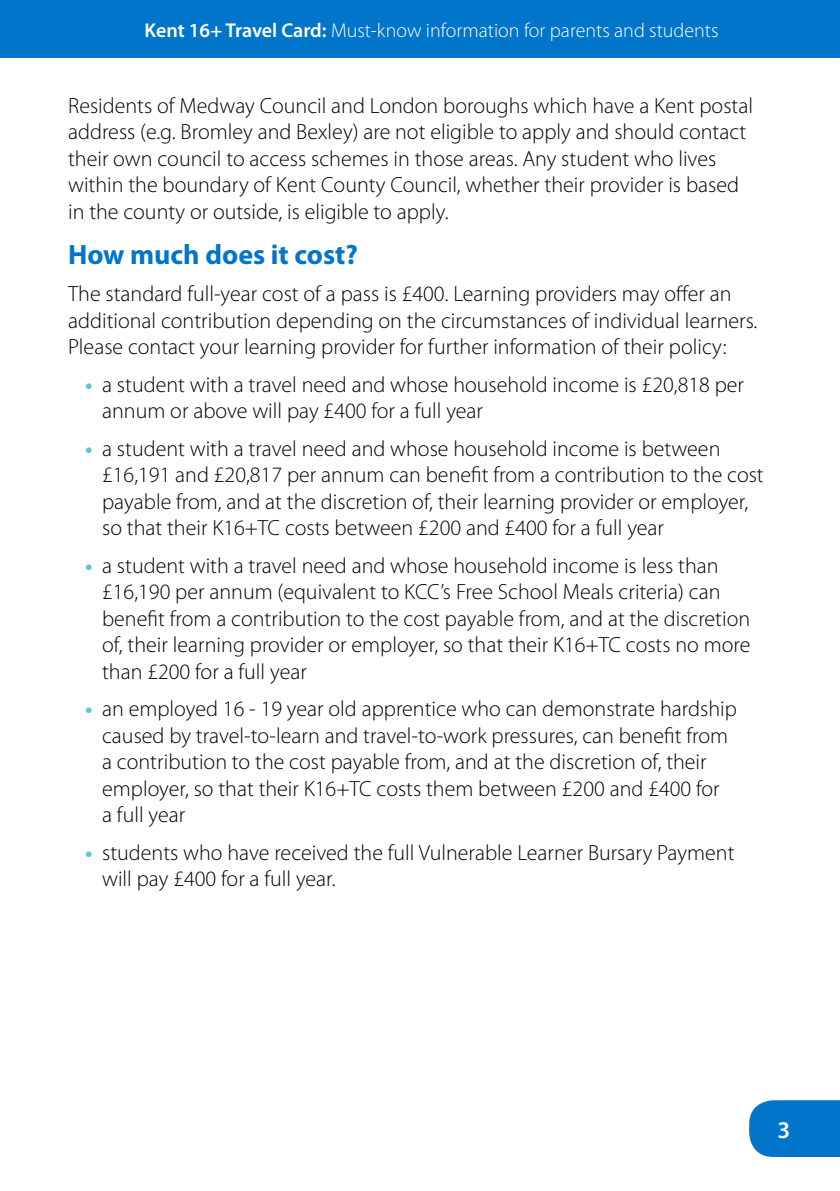
<style>
.page{position:relative;width:840px;height:1191px;background:#fff}
.page>*{position:absolute;margin:0;border:0;box-sizing:border-box;transform-origin:0 0}
.t1{font:700 28px "Myriad Pro";color:#0075c9}
.t2{font:600 24px "Myriad Pro";color:#fff}
.t3{font:300 22px/26.4px "Myriad Pro";color:#000}
.t4{font:300 20px "Myriad Pro";color:#fff}
.s1{font-weight:600}
.s2{font-weight:700;color:#61c3d9}
</style>
<div class="page">
<div style="left:0;top:0;width:839px;height:58px;background:#0075c9"></div>
<svg style="left:749px;top:1100px;width:90px;height:57px;background:#0d7ccb"></svg>
<p class="t4" style="left:144px;top:18px;width:575px"><span class="s1">Kent 16+ Travel Card:</span> Must-know information for parents and students</p>
<p class="t3" style="left:68px;top:92px;width:686px">Residents of Medway Council and London boroughs which have a Kent postal address (e.g. Bromley and Bexley) are not eligible to apply and should contact their own council to access schemes in those areas. Any student who lives within the boundary of Kent County Council, whether their provider is based in the county or outside, is eligible to apply.</p>
<p class="t1" style="left:68px;top:236px;width:291px">How much does it cost?</p>
<p class="t3" style="left:68px;top:280px;width:690px">The standard full-year cost of a pass is £400. Learning providers may offer an additional contribution depending on the circumstances of individual learners.<br>Please contact your learning provider for further information of their policy:</p>
<p class="t3" style="left:102px;top:371px;width:643px;text-indent:-17px"><span class="s2">•</span> a student with a travel need and whose household income is £20,818 per annum or above will pay £400 for a full year</p>
<p class="t3" style="left:102px;top:435px;width:662px;text-indent:-17px"><span class="s2">•</span> a student with a travel need and whose household income is between £16,191 and £20,817 per annum can benefit from a contribution to the cost payable from, and at the discretion of, their learning provider or employer, so that their K16+TC costs between £200 and £400 for a full year</p>
<p class="t3" style="left:102px;top:552px;width:649px;text-indent:-17px"><span class="s2">•</span> a student with a travel need and whose household income is less than £16,190 per annum (equivalent to KCC’s Free School Meals criteria) can benefit from a contribution to the cost payable from, and at the discretion of, their learning provider or employer, so that their K16+TC costs no more than £200 for a full year</p>
<p class="t3" style="left:102px;top:695px;width:636px;text-indent:-17px"><span class="s2">•</span> an employed 16 - 19 year old apprentice who can demonstrate hardship caused by travel-to-learn and travel-to-work pressures, can benefit from a contribution to the cost payable from, and at the discretion of, their employer, so that their K16+TC costs them between £200 and £400 for<br>a full year</p>
<p class="t3" style="left:102px;top:839px;width:633px;text-indent:-17px"><span class="s2">•</span> students who have received the full Vulnerable Learner Bursary Payment will pay £400 for a full year.</p>
<p class="t2" style="left:776px;top:1114px;width:14px">3</p>
</div>
